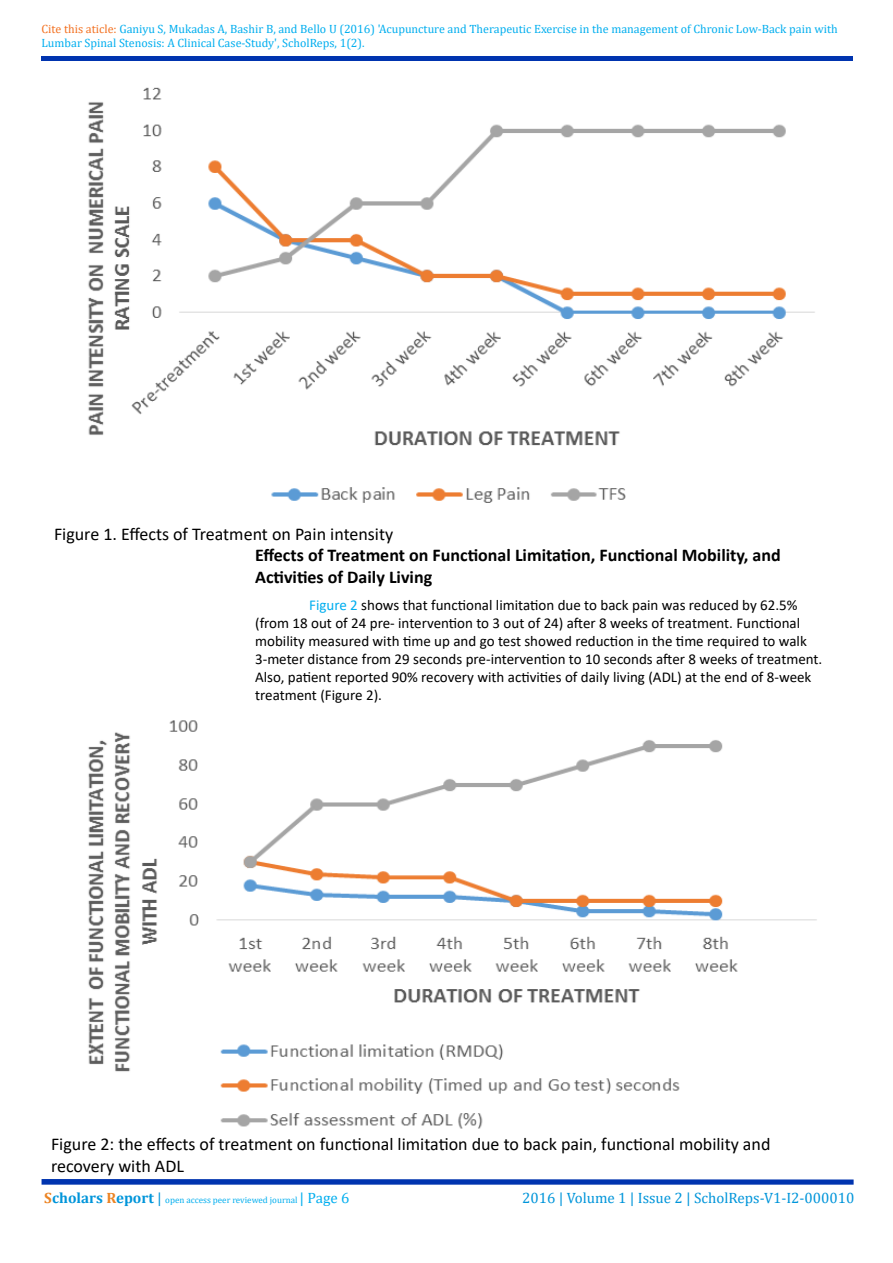
<style>
.page{position:relative;width:893px;height:1263px;background:#fff}
.page>*{position:absolute;margin:0;border:0;box-sizing:border-box;transform-origin:0 0}
.t1{font:18px/21.6px "Calibri";color:#000}
.t2{font:700 18px/21.6px "Calibri";color:#000}
.t3{font:15px/18px "Calibri";color:#000}
.t4{font:15px "Cambria";color:#0095da}
.t5{font:700 15px "Cambria";color:#0095da}
.t6{font:15px "Cambria";color:#00aeef}
.t7{font:12px/14.4px "Cambria";color:#00aeef}
.t8{font:9px "Cambria";color:#00aeef}
.s1{color:#f37121}
.s2{color:#00aeef}
.s3{color:#ec8423}
.s4{color:#ec8424}
.s5{font-weight:400}
</style>
<div class="page">
<svg style="left:42px;top:1179px;width:812px;height:6px;background:#1948b6"></svg>
<div style="left:41px;top:56px;width:812px;height:5px;background:#0034af"></div>
<img style="left:88px;top:87px;width:727px;height:416px">
<img style="left:88px;top:720px;width:729px;height:409px">
<p class="t7" style="left:42px;top:21px;width:798px"><span class="s1">Cite this aticle:</span> Ganiyu ,S Mukadas A, Bashir B, and Bello U (2016) 'Acupuncture and Therapeutic Exercise in the management of Chronic Low-Back pain with<br>Lumbar Spinal Stenosis A: Clinical Case-Study ,' ScholReps . (2)1,</p>
<p class="t1" style="left:54px;top:523px;width:341px">Figure 1. Effects of Treatment on Pain intensity</p>
<p class="t2" style="left:255px;top:544px;width:527px">Effects of Treatment on Functional Limitation, Functional Mobility, and<br>Activities of Daily Living</p>
<p class="t3" style="left:255px;top:595px;width:569px;text-indent:54px"><span class="s2">Figure 2</span> shows that functional limitation due to back pain was reduced by 62.5% (from 18 out of 24 pre- intervention to 3 out of 24) after 8 weeks of treatment. Functional mobility measured with time up and go test showed reduction in the time required to walk 3-meter distance from 29 seconds pre-intervention to 10 seconds after 8 weeks of treatment.<br>Also, patient reported 90% recovery with activities of daily living (ADL) at the end of 8-week treatment (Figure .(2</p>
<p class="t1" style="left:51px;top:1133px;width:721px">Figure 2: the effects of treatment on functional limitation due to back pain, functional mobility and recovery with ADL</p>
<p class="t5" style="left:44px;top:1187px;width:119px"><span class="s3">S</span>cholars <span class="s4">R</span>eport <span class="s5">|</span></p>
<p class="t6" style="left:300px;top:1189px;width:51px">| Page 6</p>
<p class="t8" style="left:165px;top:1194px;width:134px">open access peer reviewed journal</p>
<p class="t4" style="left:522px;top:1189px;width:334px">2016 | Volume 1 | Issue 2 | ScholReps V- 1-I2-000010</p>
</div>
